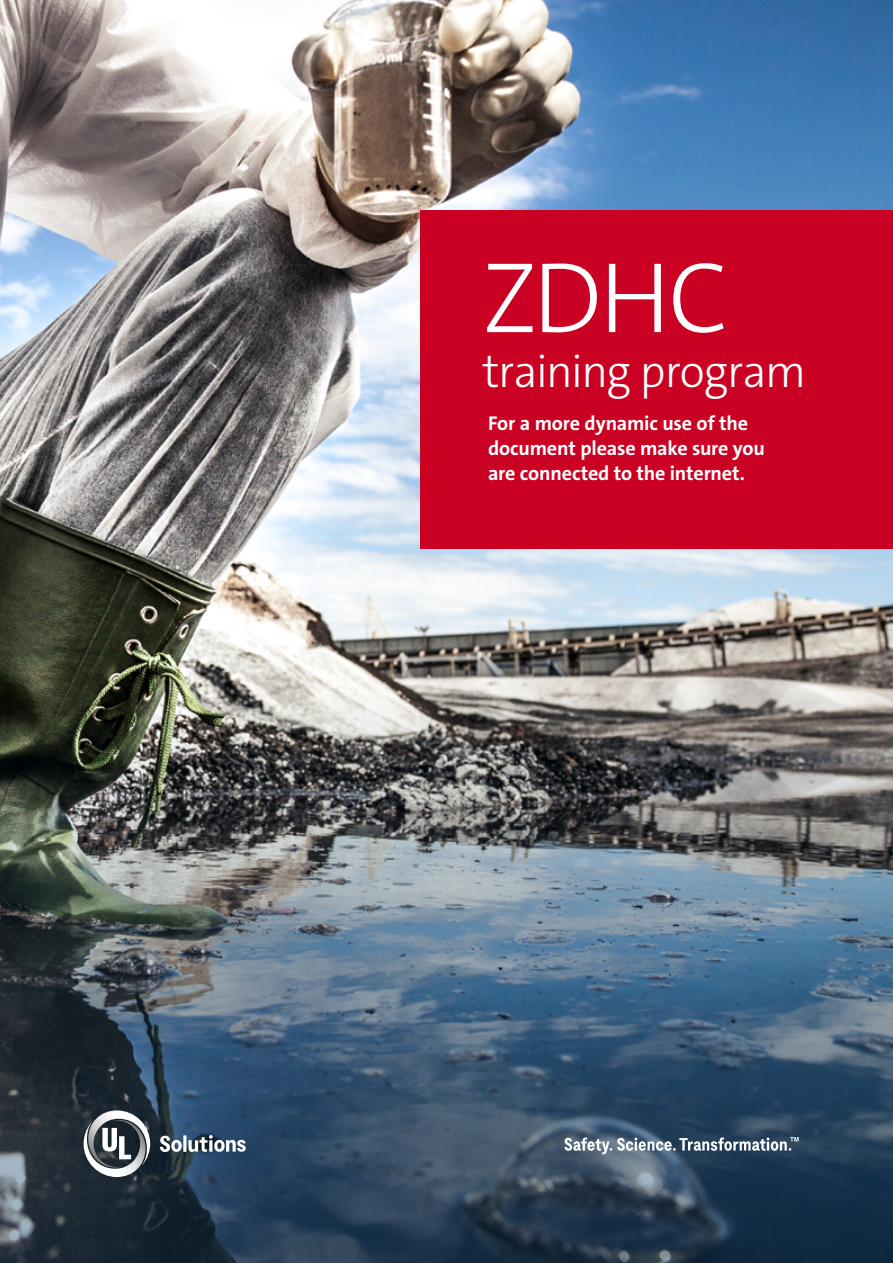
<style>
.page{position:relative;width:893px;height:1263px;background:#fff}
.page>*{position:absolute;margin:0;border:0;box-sizing:border-box;transform-origin:0 0}
.t1{font:300 101.1px "The Sans C5";color:#fff}
.t2{font:300 46.2px "The Sans C5";letter-spacing:-.03em;color:#fff}
.t3{font:700 20.1px/25px "The Sans C5";letter-spacing:-.01em;color:#fff}
</style>
<div class="page">
<img style="left:0;top:0;width:893px;height:695px">
<div style="left:421px;top:210px;width:472px;height:339px;background:#ca0123"></div>
<img style="left:0;top:695px;width:893px;height:568px">
<svg style="left:84px;top:1110px;width:162px;height:67px;background:#526373"></svg>
<svg style="left:565px;top:1137px;width:234px;height:17px"></svg>
<h1 class="t1" style="left:482px;top:233px;width:247px">ZDHC</h1>
<h2 class="t2" style="left:482px;top:342px;width:325px">training program</h2>
<p class="t3" style="left:488px;top:411px;width:278px">For a more dynamic use of the document please make sure you are connected to the internet.</p>
</div>
